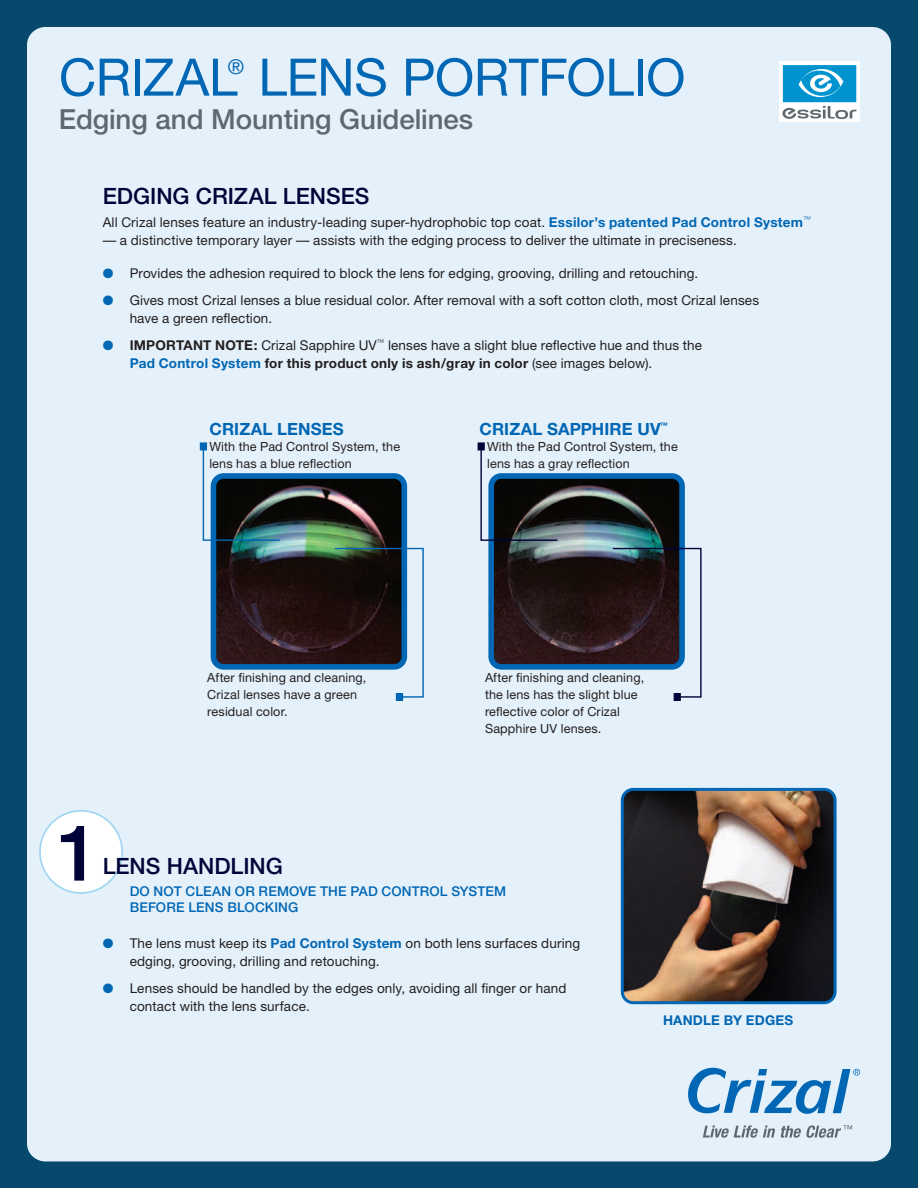
<style>
.page{position:relative;width:918px;height:1188px;background:#06496d}
.page>*{position:absolute;margin:0;border:0;box-sizing:border-box;transform-origin:0 0}
.t1{font:51.75px "Helvetica Neue";letter-spacing:-.01em;color:#0166b3}
.t2{font:500 27.6px "Helvetica Neue";letter-spacing:-.005em;color:#5e686f}
.t3{font:500 22.5px "Helvetica Neue";color:#000338}
.t4{font:20.4px "Helvetica Neue";color:#0166b3}
.t5{font:700 16.8px "Helvetica Neue";letter-spacing:.005em;color:#0166b3}
.t6{font:13.5px/18px "Helvetica Neue";letter-spacing:.01em;color:#231f20}
.t7{font:500 13.5px "Helvetica Neue";letter-spacing:.015em;color:#0166b3}
.t8{font:700 13.5px "Helvetica Neue";letter-spacing:.02em;color:#0166b3}
.t9{font:12.6px/16.8px "Helvetica Neue";letter-spacing:.01em;color:#231f20}
.s1{font-weight:700;color:#0166b3}
.s2{color:#0166b3}
.s3{font-weight:700}
</style>
<div class="page">
<div style="left:27px;top:27px;width:864px;height:1134px;background:#e4f1fa;border-radius:18px"></div>
<div style="left:40px;top:811px;width:82px;height:82px;background:#fff;border-radius:50%"></div>
<div style="left:39px;top:810px;width:84px;height:84px;border:2px solid #9ed5f3;border-radius:50%"></div>
<svg style="left:61px;top:826px;width:23px;height:55px"></svg>
<img style="left:625px;top:792px;width:208px;height:208px">
<div style="left:621px;top:788px;width:216px;height:216px;border:3px solid #0166b3;border-radius:11px"></div>
<div style="left:779px;top:61px;width:81px;height:61px;background:linear-gradient(to right,#fff,#fff)"></div>
<svg style="left:782px;top:106px;width:74px;height:13px"></svg>
<div style="left:783px;top:65px;width:73px;height:37px;background:#0093d0"></div>
<svg style="left:799px;top:69px;width:44px;height:28px"></svg>
<svg style="left:688px;top:1068px;width:172px;height:46px"></svg>
<svg style="left:703px;top:1125px;width:72px;height:13px"></svg>
<svg style="left:781px;top:1125px;width:71px;height:13px"></svg>
<div style="left:396px;top:693px;width:7px;height:8px;background:#0166b3"></div>
<img style="left:202px;top:450px;width:222px;height:248px">
<div style="left:200px;top:442px;width:7px;height:8px;background:#0166b3;border:2px solid #0166b3"></div>
<div style="left:674px;top:693px;width:7px;height:8px;background:#000338;border:2px solid #000338"></div>
<svg style="left:480px;top:450px;width:222px;height:248px"></svg>
<svg style="left:478px;top:442px;width:7px;height:8px"></svg>
<h1 class="t1" style="left:59px;top:46px;width:628px">CRIZAL LENS PORTFOLIO</h1>
<h3 class="t4" style="left:228px;top:54px;width:18px">®</h3>
<h2 class="t2" style="left:59px;top:103px;width:416px">EDGING AND MOUNTING GUIDELINES</h2>
<h3 class="t3" style="left:103px;top:183px;width:268px">EDGING CRIZAL LENSES</h3>
<p class="t6" style="left:103px;top:213px;width:710px">All Crizal lenses feature an industry-leading super-hydrophobic top coat. <span class="s1">Essilor’s patented Pad Control System</span><sup>™</sup></p>
<p class="t6" style="left:103px;top:231px;width:636px">— a distinctive temporary layer — assists with the edging process to deliver the ultimate in preciseness.</p>
<p class="t6" style="left:103px;top:264px;width:597px"><span class="s2">●</span> Provides the adhesion required to block the lens for edging, grooving, drilling and retouching.</p>
<p class="t6" style="left:130px;top:291px;width:631px;text-indent:-27px"><span class="s2">●</span> Gives most Crizal lenses a blue residual color. After removal with a soft cotton cloth, most Crizal lenses have a green reflection.</p>
<p class="t6" style="left:130px;top:336px;width:574px;text-indent:-27px"><span class="s2">●</span> <span class="s3">IMPORTANT NOTE :</span> Crizal Sapphire UV<sup>™</sup> lenses have a slight blue reflective hue and thus the<br><span class="s1">Pad Control System</span> <span class="s3">for this product only is ash/gray in color</span> (see images below).</p>
<p class="t5" style="left:210px;top:418px;width:80px">CRIZAL LEN</p>
<p class="t5" style="left:311px;top:418px;width:35px">SES</p>
<p class="t9" style="left:209px;top:438px;width:192px">With the Pad Control System, the lens has a blue reflection</p>
<p class="t5" style="left:480px;top:418px;width:190px">CRIZAL SAPPHIRE UV<sup>™</sup></p>
<p class="t9" style="left:487px;top:438px;width:192px">With the Pad Control System, the lens has a gray reflection</p>
<p class="t9" style="left:207px;top:669px;width:161px">After finishing and cleaning,<br>Crizal lenses have a green residual color.</p>
<p class="t9" style="left:485px;top:669px;width:161px">After finishing and cleaning, the lens has the slight blue reflective color of Crizal<br>Sapphire UV lenses.</p>
<h3 class="t3" style="left:103px;top:852px;width:182px">LENS HANDLING</h3>
<p class="t7" style="left:130px;top:883px;width:76px">DO NOT CLEAN</p>
<p class="t7" style="left:235px;top:883px;width:95px">OR REMOVE THE</p>
<p class="t7" style="left:350px;top:883px;width:42px">PAD CONT</p>
<p class="t7" style="left:420px;top:883px;width:58px">ROL SYSTE</p>
<p class="t7" style="left:494px;top:883px;width:14px">M</p>
<p class="t7" style="left:130px;top:899px;width:69px">BEFORE LENS</p>
<p class="t7" style="left:227px;top:899px;width:56px">BLOCKING</p>
<p class="t6" style="left:130px;top:934px;width:452px;text-indent:-27px"><span class="s2">●</span> The lens must keep its <span class="s1">Pad Control System</span> on both lens surfaces during edging, grooving, drilling and retouching.</p>
<p class="t6" style="left:130px;top:979px;width:438px;text-indent:-27px"><span class="s2">●</span> Lenses should be handled by the edges only, avoiding all finger or hand contact with the lens surface.</p>
<p class="t8" style="left:663px;top:1012px;width:130px">Handle by edges</p>
</div>
